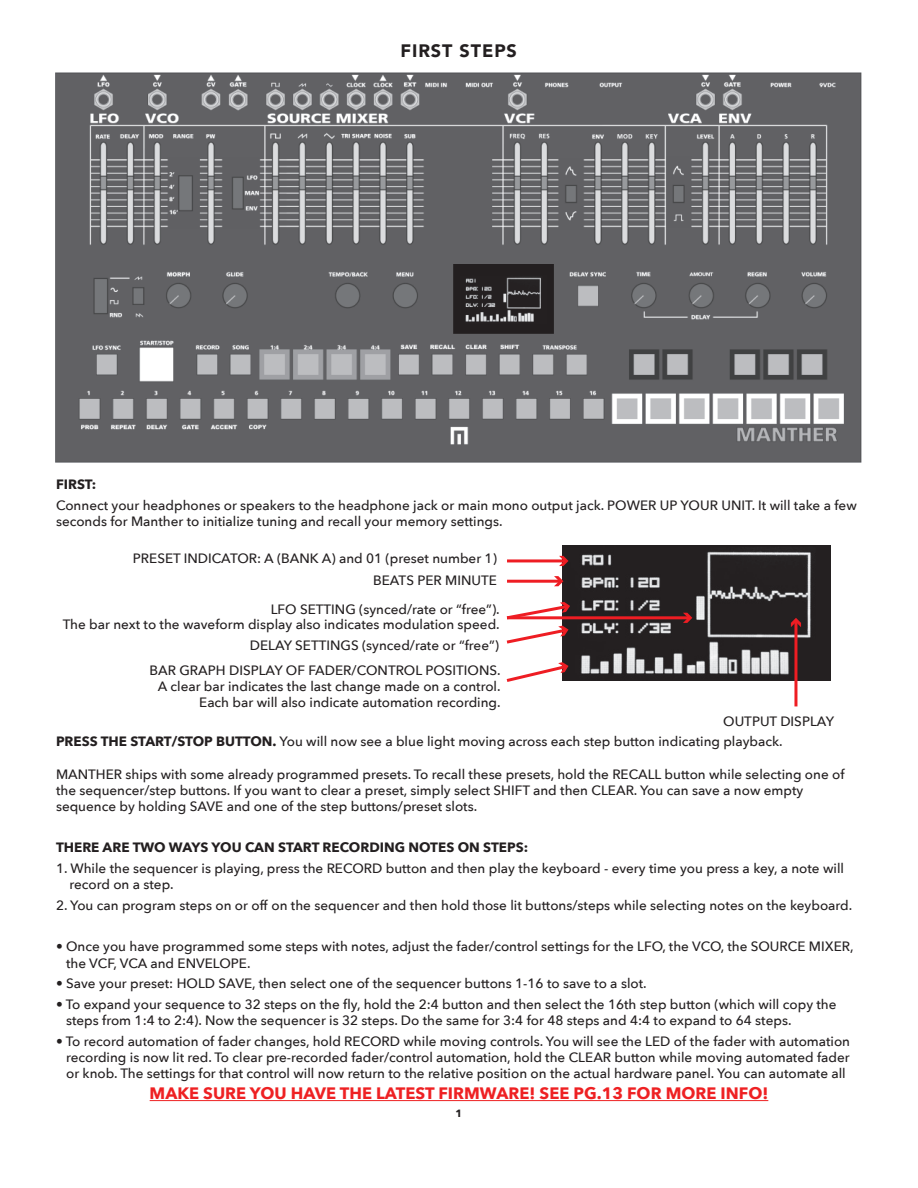
<style>
.page{position:relative;width:918px;height:1188px;background:#fff}
.page>*{position:absolute;margin:0;border:0;box-sizing:border-box;transform-origin:0 0}
.t1{font:900 18px "Avenir";letter-spacing:.05em;color:#231f20}
.t2{font:700 16.5px "Avenir Next";color:#ee2123}
.t3{font:500 13.5px/16.2px "Avenir Next";color:#231f20}
.t4{font:700 13.5px "Avenir Next";color:#231f20}
.t5{font:700 10.5px "Avenir Next";color:#231f20}
.s1{font-weight:700}
</style>
<div class="page">
<img style="left:563px;top:546px;width:268px;height:134px">
<img style="left:55px;top:73px;width:806px;height:389px">
<hr style="left:507px;top:559px;width:58px;height:3px;background:#ee1d23">
<svg style="left:559px;top:556px;width:10px;height:10px"></svg>
<hr style="left:507px;top:580px;width:53px;height:3px;background:#ee1d23">
<svg style="left:554px;top:576px;width:9px;height:10px"></svg>
<svg style="left:506px;top:662px;width:63px;height:20px"></svg>
<hr style="left:507px;top:616px;width:182px;height:3px;background:#ee1d23">
<svg style="left:683px;top:613px;width:9px;height:10px"></svg>
<svg style="left:506px;top:602px;width:64px;height:44px"></svg>
<hr style="left:794px;top:621px;width:3px;height:85px;background:#ee1d23">
<svg style="left:791px;top:618px;width:10px;height:9px"></svg>
<hr style="left:150px;top:1100px;width:618px;height:1px;background:#ee2123">
<img style="left:453px;top:265px;width:100px;height:68px">
<h1 class="t1" style="left:401px;top:36px;width:118px">FIRST STEPS</h1>
<p class="t4" style="left:56px;top:473px;width:42px">FIRST:</p>
<p class="t3" style="left:56px;top:497px;width:802px">Connect your headphones or speakers to the headphone jack or main mono output jack. POWER UP YOUR UNIT. It will take a few seconds for Manther to initialize tuning and recall your memory settings.</p>
<p class="t3" style="left:133px;top:546px;width:365px;line-height:22.6px;text-align:right">PRESET INDICATOR: A (BANK A) and 01 (preset number 1)<br>BEATS PER MINUTE</p>
<p class="t3" style="left:63px;top:601px;width:438px;line-height:15px;text-align:right">LFO SETTING (synced/rate or “free”).<br>The bar next to the waveform display also indicates modulation speed.</p>
<p class="t3" style="left:150px;top:633px;width:353px;line-height:24.6px;text-align:right">DELAY SETTINGS (synced/rate or “free”)<br>BAR GRAPH DISPLAY OF FADER/CONTROL POSITIONS.</p>
<p class="t3" style="left:158px;top:678px;width:344px;text-align:right">A clear bar indicates the last change made on a control.<br>Each bar will also indicate automation recording.</p>
<p class="t3" style="left:723px;top:713px;width:112px">OUTPUT DISPLAY</p>
<p class="t3" style="left:56px;top:733px;width:728px"><span class="s1">PRESS THE START/STOP BUTTON.</span> You will now see a blue light moving across each step button indicating playback.</p>
<p class="t3" style="left:56px;top:765px;width:790px">MANTHER ships with some already programmed presets. To recall these presets, hold the RECALL button while selecting one of the sequencer/step buttons. If you want to clear a preset, simply select SHIFT and then CLEAR. You can save a now empty sequence by holding SAVE and one of the step buttons/preset slots.</p>
<p class="t4" style="left:56px;top:836px;width:474px">THERE ARE TWO WAYS YOU CAN START RECORDING NOTES ON STEPS:</p>
<p class="t3" style="left:70px;top:860px;width:776px;text-indent:-14px">1. While the sequencer is playing, press the RECORD button and then play the keyboard - every time you press a key, a note will record on a step.</p>
<p class="t3" style="left:56px;top:897px;width:798px">2. You can program steps on or off on the sequencer and then hold those lit buttons/steps while selecting notes on the keyboard.</p>
<p class="t3" style="left:66px;top:938px;width:789px;text-indent:-10px">• Once you have programmed some steps with notes, adjust the fader/control settings for the LFO, the VCO, the SOURCE MIXER, the VCF, VCA and ENVELOPE.</p>
<p class="t3" style="left:56px;top:975px;width:592px">• Save your preset: HOLD SAVE, then select one of the sequencer buttons 1-16 to save to a slot.</p>
<p class="t3" style="left:66px;top:996px;width:772px;text-indent:-10px">• To expand your sequence to 32 steps on the fly, hold the 2:4 button and then select the 16th step button (which will copy the steps from 1:4 to 2:4). Now the sequencer is 32 steps. Do the same for 3:4 for 48 steps and 4:4 to expand to 64 steps.</p>
<p class="t3" style="left:66px;top:1033px;width:786px;text-align:justify;text-indent:-10px">• To record automation of fader changes, hold RECORD while moving controls. You will see the LED of the fader with automation recording is now lit red. To clear pre-recorded fader/control automation, hold the CLEAR button while moving automated fader or knob. The settings for that control will now return to the relative position on the actual hardware panel. You can automate all</p>
<p class="t2" style="left:150px;top:1079px;width:620px">MAKE SURE YOU HAVE THE LATEST FIRMWARE! SEE PG.13 FOR MORE INFO!</p>
<p class="t5" style="left:456px;top:1105px;width:8px">1</p>
</div>
